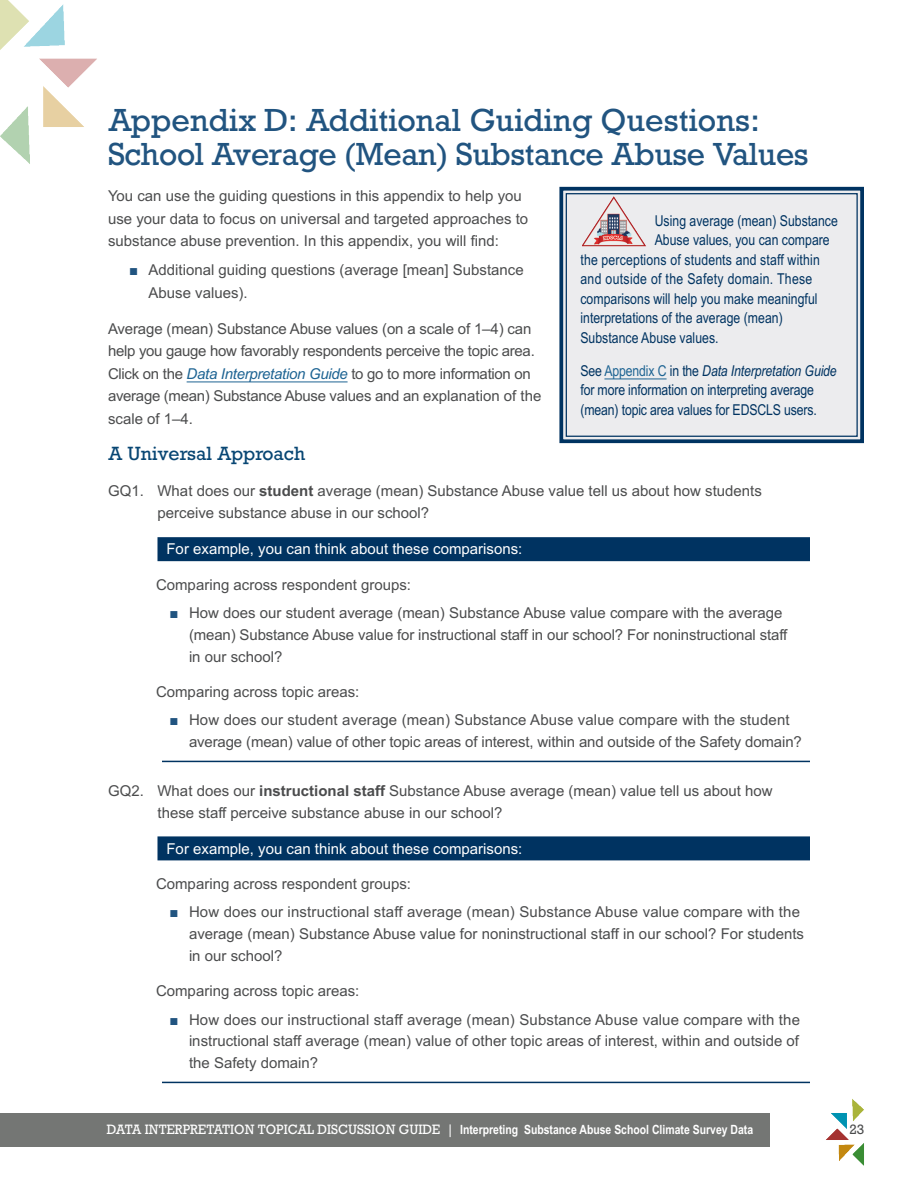
<style>
.page{position:relative;width:918px;height:1188px;background:#fff}
.page>*{position:absolute;margin:0;border:0;box-sizing:border-box;transform-origin:0 0}
.t1{font:30px/34.5px "Rockwell";letter-spacing:-.015em;color:#215480}
.t2{font:18px "Rockwell";color:#084673}
.t3{font:15px/21.8px "Arial";color:#4b4c4d}
.t4{font:15px/19.5px "Arial Narrow";color:#003361}
.t5{font:15px/22.5px "Arial";letter-spacing:-.02em;color:#4b4c4d}
.t6{font:15px "Arial";color:#fff}
.t7{font:15px "Arial Narrow";letter-spacing:.02em;color:#003361}
.t8{font:700 12.75px "Arial Narrow";color:#fff}
.t9{font:12.75px "Rockwell";color:#4b4c4d}
.s1{color:#215480}
.s2{font-style:italic;color:#1e6493}
.s3{color:#1e6493}
.s4{font-style:italic}
.s5{font-weight:700}
.s6{font-family:"Rockwell";font-weight:400}
</style>
<div class="page">
<div style="left:0;top:1113px;width:770px;height:34px;background:#747674"></div>
<img style="left:0;top:0;width:97px;height:164px">
<img style="left:826px;top:1099px;width:38px;height:67px">
<hr style="left:187px;top:382px;width:161px;height:1px;background:#1e6493">
<div style="left:157px;top:537px;width:653px;height:24px;background:#003361"></div>
<hr style="left:162px;top:761px;width:648px;height:1px;background:#003361">
<div style="left:157px;top:836px;width:653px;height:24px;background:#003361"></div>
<hr style="left:162px;top:1082px;width:648px;height:1px;background:#003361">
<svg style="left:559px;top:186px;width:305px;height:258px;background:#dee0e4"></svg>
<div style="left:566px;top:193px;width:292px;height:244px;border:1px solid #003361"></div>
<h1 class="t1" style="left:108px;top:103px;width:702px">Appendix D: Additional Guiding Questions:<br>School Average (Mean) Substance Abuse Values</h1>
<p class="t3" style="left:108px;top:185px;width:422px;line-height:22.5px">You can use the guiding questions in this appendix to help you use your data to focus on universal and targeted approaches to substance abuse prevention. In this appendix, you will find:</p>
<p class="t3" style="left:149px;top:259px;width:377px;line-height:22.5px;text-indent:-20px"><span class="s1">■</span> Additional guiding questions (average [mean] Substance<br>Abuse values).</p>
<p class="t5" style="left:108px;top:318px;width:435px">Average (mean) Substance Abuse values (on a scale of 1–4) can help you gauge how favorably respondents perceive the topic area.<br>Click on the <span class="s2">Data Interpretation Guide</span> to go to more information on average (mean) Substance Abuse values and an explanation of the scale of 1–4.</p>
<p class="t4" style="left:655px;top:210px;width:185px">Using average (mean) Substance</p>
<p class="t4" style="left:655px;top:230px;width:177px">Abuse values, you can compare</p>
<p class="t4" style="left:580px;top:249px;width:241px">the perceptions of students and staff within</p>
<p class="t7" style="left:580px;top:268px;width:234px">and outside of the Safety domain. These</p>
<p class="t4" style="left:580px;top:288px;width:239px">comparisons will help you make meaningful</p>
<p class="t4" style="left:580px;top:308px;width:204px">interpretations of the average (mean)</p>
<p class="t4" style="left:580px;top:327px;width:140px">Substance Abuse values.</p>
<p class="t4" style="left:580px;top:360px;width:258px">See <span class="s3">Appendix C</span> in the <span class="s4">Data Interpretation Guide </span>for more information on interpreting average (mean) topic area values for EDSCLS users.</p>
<p class="t2" style="left:108px;top:442px;width:199px">A Universal Approach</p>
<p class="t3" style="left:158px;top:480px;width:606px;line-height:22.5px;text-indent:-50px">GQ1. What does our <span class="s5">student</span> average (mean) Substance Abuse value tell us about how students perceive substance abuse in our school?</p>
<p class="t6" style="left:166px;top:539px;width:357px">For example, you can think about these comparisons:</p>
<p class="t3" style="left:156px;top:574px;width:257px">Comparing across respondent groups:</p>
<p class="t3" style="left:189px;top:602px;width:600px;text-indent:-20px"><span class="s1">■</span> How does our student average (mean) Substance Abuse value compare with the average (mean) Substance Abuse value for instructional staff in our school? For noninstructional staff in our school?</p>
<p class="t3" style="left:156px;top:681px;width:205px">Comparing across topic areas:</p>
<p class="t3" style="left:189px;top:709px;width:614px;text-indent:-20px"><span class="s1">■</span> How does our student average (mean) Substance Abuse value compare with the student average (mean) value of other topic areas of interest, within and outside of the Safety domain?</p>
<p class="t3" style="left:158px;top:780px;width:617px;text-indent:-50px">GQ2. What does our <span class="s5">instructional staff</span> Substance Abuse average (mean) value tell us about how these staff perceive substance abuse in our school?</p>
<p class="t6" style="left:166px;top:839px;width:357px">For example, you can think about these comparisons:</p>
<p class="t3" style="left:156px;top:873px;width:257px">Comparing across respondent groups:</p>
<p class="t3" style="left:189px;top:901px;width:617px;text-indent:-20px"><span class="s1">■</span> How does our instructional staff average (mean) Substance Abuse value compare with the average (mean) Substance Abuse value for noninstructional staff in our school? For students in our school?</p>
<p class="t3" style="left:156px;top:980px;width:205px">Comparing across topic areas:</p>
<p class="t3" style="left:189px;top:1009px;width:613px;text-align:justify;text-indent:-20px"><span class="s1">■</span> How does our instructional staff average (mean) Substance Abuse value compare with the instructional staff average (mean) value of other topic areas of interest, within and outside of the Safety domain?</p>
<p class="t8" style="left:107px;top:1120px;width:648px"><span class="s6">DATA INTERPRETATION TOPICAL DISCUSSION GUIDE |</span> Interpreting Substance Abuse School Climate Survey Data</p>
<p class="t9" style="left:850px;top:1121px;width:16px">23</p>
</div>
